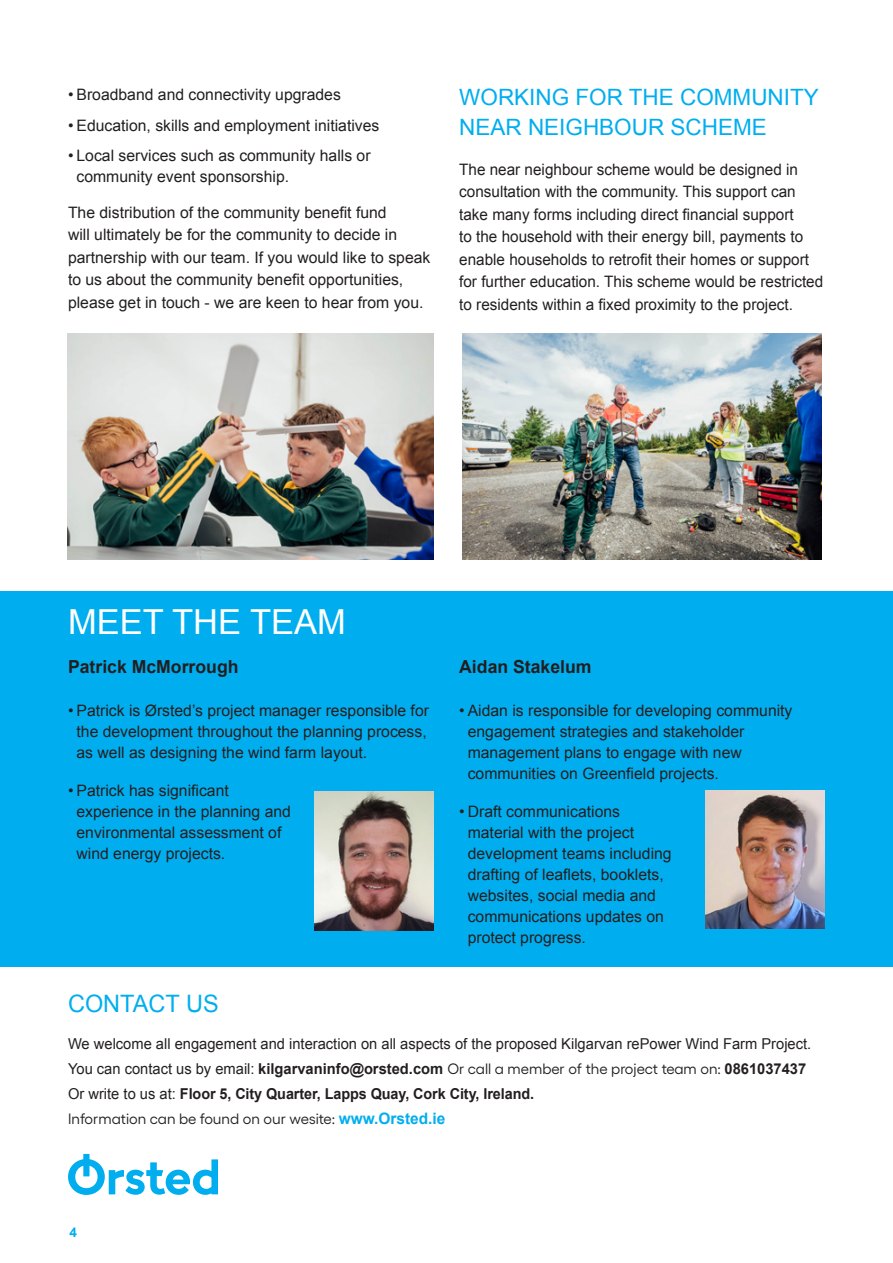
<style>
.page{position:relative;width:893px;height:1263px;background:#fff}
.page>*{position:absolute;margin:0;border:0;box-sizing:border-box;transform-origin:0 0}
.t1{font:34.5px "Arial";color:#fff}
.Body_tex_-_Grey_10_5{font:24px "Arial";color:#00aeef}
.t2{font:22.5px/30px "Arial";color:#00aeef}
.Body_tex_-_Grey_10_5-2{font:700 18px "Arial";color:#231f20}
.Body_tex_-_Grey_10_5-3{font:15.75px/21px "Arial";color:#231f20}
.Body_tex_-_Grey_10_5-4{font:15px "Arial";color:#231f20}
.Body_tex_-_Grey_10_5-5{font:700 15px "Arial";letter-spacing:-.005em;color:#231f20}
.Body_tex_-_Grey_10_5-6{font:700 15px "Arial";letter-spacing:-.005em;color:#231f20;scale:.96 1}
.Body_tex_-_Grey_10_5-7{font:15px "Gellix";color:#231f20}
.t3{font:700 13.5px "Arial";color:#00aeef}
.s1{font-weight:400}
.s2{font-family:"Gellix";font-weight:400}
.s3{font-family:"Arial";font-weight:700;font-size:15.75px;color:#00aeef}
</style>
<div class="page">
<div style="left:0;top:591px;width:893px;height:376px;background:#00aeef"></div>
<svg style="left:68px;top:1154px;width:150px;height:41px"></svg>
<img style="left:706px;top:791px;width:119px;height:137px">
<img style="left:315px;top:792px;width:119px;height:138px">
<img style="left:463px;top:334px;width:358px;height:225px">
<img style="left:68px;top:334px;width:366px;height:225px">
<p class="Body_tex_-_Grey_10_5-3" style="left:68px;top:84px;width:274px">• Broadband and connectivity upgrades</p>
<p class="Body_tex_-_Grey_10_5-3" style="left:68px;top:115px;width:313px">• Education, skills and employment initiatives</p>
<p class="Body_tex_-_Grey_10_5-3" style="left:77px;top:145px;width:296px;text-indent:-9px">• Local services such as community halls or community event sponsorship.</p>
<p class="Body_tex_-_Grey_10_5-3" style="left:68px;top:201px;width:364px;line-height:22.5px">The distribution of the community benefit fund<br>will ultimately be for the community to decide in partnership with our team. If you would like to speak to us about the community benefit opportunities, please get in touch - we are keen to hear from you.</p>
<p class="t2" style="left:459px;top:82px;width:361px">WORKING FOR THE COMMUNITY<br>NEAR NEIGHBOUR SCHEME</p>
<p class="Body_tex_-_Grey_10_5-3" style="left:459px;top:158px;width:365px;line-height:22.5px">The near neighbour scheme would be designed in consultation with the community. This support can take many forms including direct financial support<br>to the household with their energy bill, payments to enable households to retrofit their homes or support for further education. This scheme would be restricted to residents within a fixed proximity to the project.</p>
<p class="t1" style="left:68px;top:599px;width:279px">MEET THE TEAM</p>
<p class="Body_tex_-_Grey_10_5-2" style="left:68px;top:655px;width:172px">Patrick McMorrough</p>
<p class="Body_tex_-_Grey_10_5-3" style="left:77px;top:700px;width:354px;text-indent:-9px">• Patrick is Ørsted’s project manager responsible for the development throughout the planning process, as well as designing the wind farm layout.</p>
<p class="Body_tex_-_Grey_10_5-3" style="left:77px;top:780px;width:216px;text-indent:-9px">• Patrick has significant experience in the planning and environmental assessment of wind energy projects.</p>
<p class="Body_tex_-_Grey_10_5-2" style="left:459px;top:655px;width:134px">Aidan Stakelum</p>
<p class="Body_tex_-_Grey_10_5-3" style="left:468px;top:700px;width:326px;text-indent:-9px">• Aidan is responsible for developing community engagement strategies and stakeholder management plans to engage with new communities on Greenfield projects.</p>
<p class="Body_tex_-_Grey_10_5-3" style="left:468px;top:801px;width:205px;text-indent:-9px">• Draft communications material with the project development teams including drafting of leaflets, booklets, websites, social media and communications updates on protect progress.</p>
<p class="Body_tex_-_Grey_10_5" style="left:68px;top:987px;width:152px">CONTACT US</p>
<p class="Body_tex_-_Grey_10_5-4" style="left:68px;top:1034px;width:745px">We welcome all engagement and interaction on all aspects of the proposed Kilgarvan rePower Wind Farm Project.</p>
<p class="Body_tex_-_Grey_10_5-5" style="left:68px;top:1059px;width:740px"><span class="s1">You can contact us by email:</span> kilgarvaninfo@orsted.com <span class="s2">Or call a member of the project team on:</span> 0861037437</p>
<p class="Body_tex_-_Grey_10_5-6" style="left:68px;top:1084px;width:487px"><span class="s1">Or write to us at:</span> Floor 5, City Quarter, Lapps Quay, Cork City, Ireland.</p>
<p class="Body_tex_-_Grey_10_5-7" style="left:68px;top:1107px;width:379px">Information can be found on our wesite: <span class="s3">www.Orsted.ie</span></p>
<p class="t3" style="left:70px;top:1223px;width:9px">4</p>
</div>
